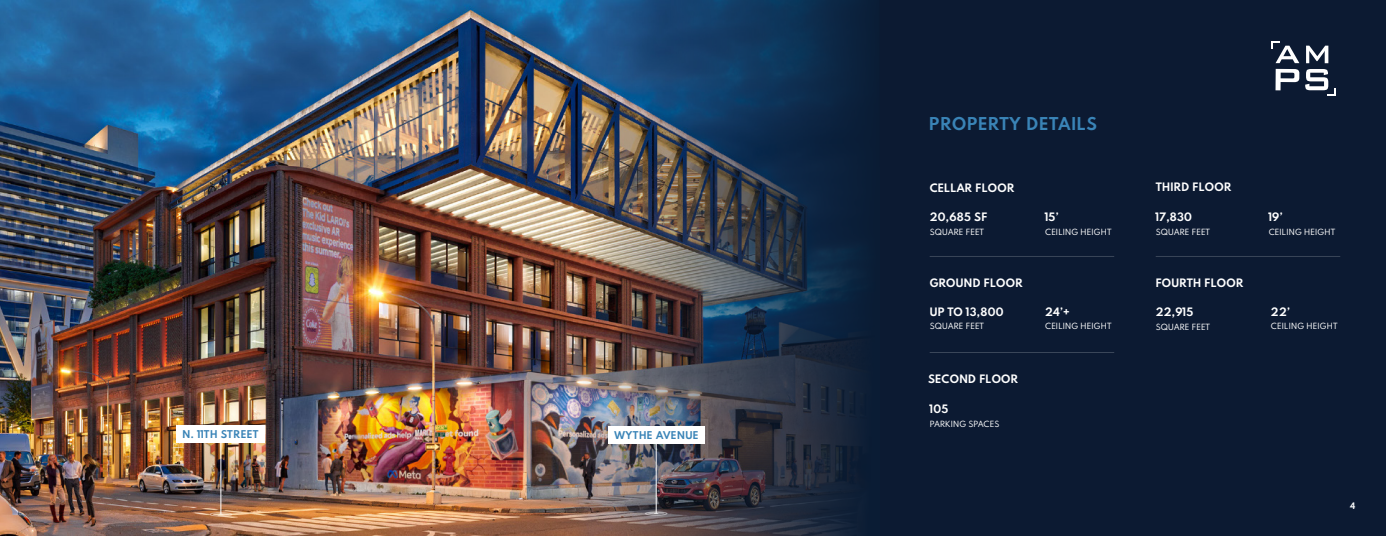
<style>
.page{position:relative;width:1386px;height:536px;background:#fff}
.page>*{position:absolute;margin:0;border:0;box-sizing:border-box;transform-origin:0 0}
.t1{font:700 17.24px "Spartan MB";letter-spacing:.05em;color:#3a84b7}
.t2{font:700 11.38px "Spartan MB";letter-spacing:.03em;color:#fff}
.t3{font:700 10.5px "Spartan MB";letter-spacing:.05em;color:#3a84b7}
.t4{font:700 8.75px "Spartan MB";color:#fff}
.t5{font:8.31px "Spartan MB";letter-spacing:.03em;color:#fff}
</style>
<div class="page">
<img style="left:0;top:0;width:530px;height:535px">
<div style="left:879px;top:0;width:507px;height:536px;background:#0c1a32"></div>
<img style="left:530px;top:0;width:349px;height:536px">
<svg style="left:1306px;top:46px;width:22px;height:17px"></svg>
<svg style="left:1276px;top:69px;width:23px;height:21px"></svg>
<svg style="left:1271px;top:41px;width:28px;height:22px"></svg>
<svg style="left:1305px;top:69px;width:31px;height:27px"></svg>
<hr style="left:930px;top:256px;width:184px;height:1px;background:#fff">
<hr style="left:1156px;top:256px;width:184px;height:1px;background:#fff">
<hr style="left:930px;top:352px;width:184px;height:1px;background:#fff">
<hr style="left:656px;top:426px;width:1px;height:87px;background:#fff">
<div style="left:645px;top:511px;width:22px;height:4px;border:1px solid #fff;border-radius:50%"></div>
<div style="left:608px;top:426px;width:97px;height:17px;background:#fff"></div>
<hr style="left:220px;top:425px;width:1px;height:89px;background:#fff">
<div style="left:210px;top:512px;width:22px;height:4px;border:1px solid #fff;border-radius:50%"></div>
<svg style="left:213px;top:513px;width:16px;height:2px"></svg>
<div style="left:177px;top:425px;width:88px;height:17px;background:#fff"></div>
<p class="t3" style="left:182px;top:426px;width:77px">N. 11TH STREET</p>
<p class="t3" style="left:615px;top:427px;width:85px">WYTHE AVENUE</p>
<p class="t1" style="left:929px;top:112px;width:169px">PROPERTY DETAILS</p>
<p class="t2" style="left:930px;top:179px;width:86px">CELLAR FLOOR</p>
<p class="t2" style="left:930px;top:209px;width:59px">20,685 SF</p>
<p class="t5" style="left:930px;top:226px;width:56px">SQUARE FEET</p>
<p class="t2" style="left:1045px;top:209px;width:15px">15’</p>
<p class="t5" style="left:1045px;top:226px;width:68px">CEILING HEIGHT</p>
<p class="t2" style="left:1156px;top:179px;width:77px">THIRD FLOOR</p>
<p class="t2" style="left:1156px;top:209px;width:38px">17,830</p>
<p class="t5" style="left:1156px;top:226px;width:56px">SQUARE FEET</p>
<p class="t2" style="left:1269px;top:209px;width:15px">19’</p>
<p class="t5" style="left:1269px;top:226px;width:68px">CEILING HEIGHT</p>
<p class="t2" style="left:930px;top:274px;width:94px">GROUND FLOOR</p>
<p class="t2" style="left:930px;top:303px;width:75px">UP TO 13,800</p>
<p class="t5" style="left:930px;top:320px;width:56px">SQUARE FEET</p>
<p class="t2" style="left:1045px;top:303px;width:26px">24’+</p>
<p class="t5" style="left:1045px;top:320px;width:68px">CEILING HEIGHT</p>
<p class="t2" style="left:1156px;top:274px;width:89px">FOURTH FLOOR</p>
<p class="t2" style="left:1156px;top:304px;width:39px">22,915</p>
<p class="t5" style="left:1156px;top:321px;width:56px">SQUARE FEET</p>
<p class="t2" style="left:1271px;top:303px;width:20px">22’</p>
<p class="t5" style="left:1271px;top:320px;width:68px">CEILING HEIGHT</p>
<p class="t2" style="left:928px;top:371px;width:92px">SECOND FLOOR</p>
<p class="t2" style="left:930px;top:401px;width:20px">105</p>
<p class="t5" style="left:930px;top:418px;width:71px">PARKING SPACES</p>
<p class="t4" style="left:1350px;top:499px;width:7px">4</p>
</div>
